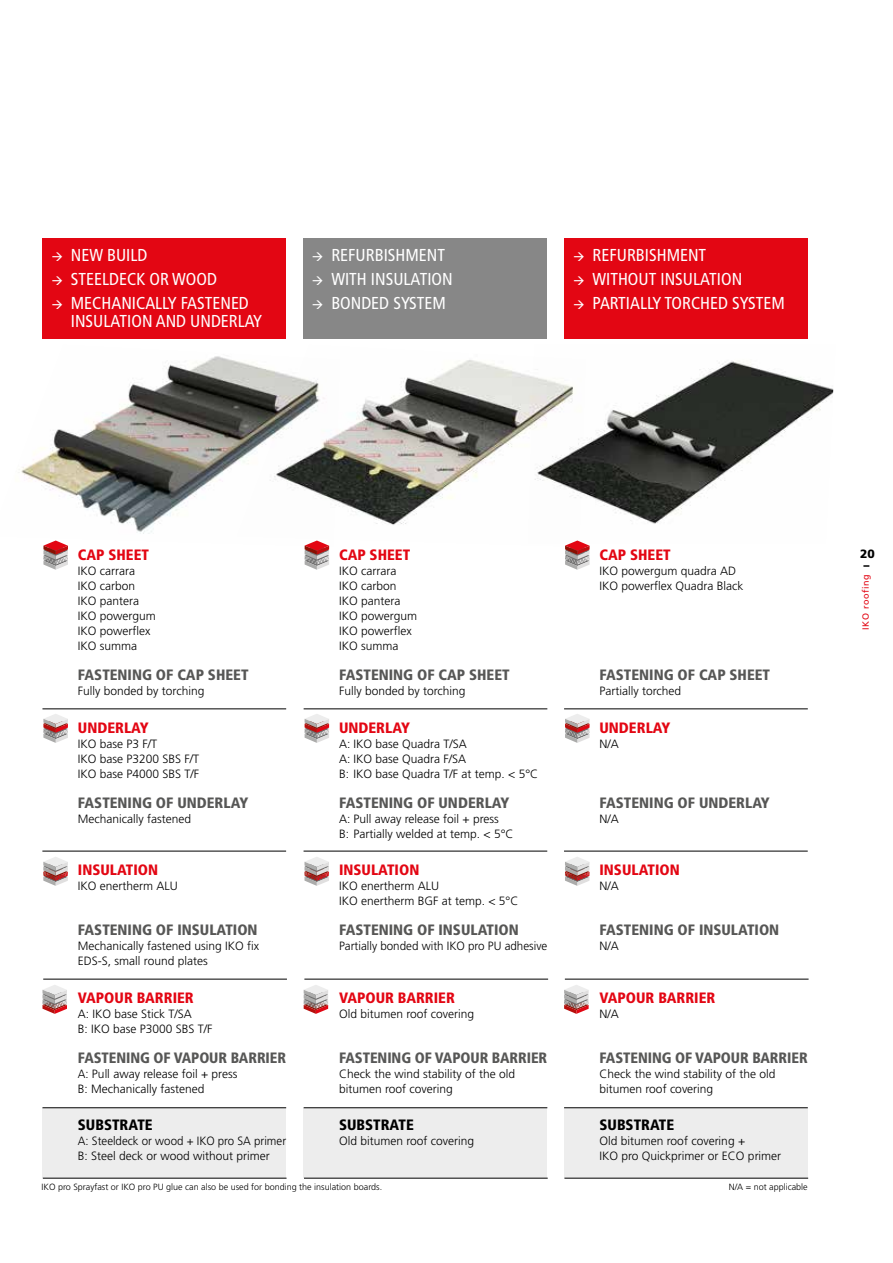
<style>
.page{position:relative;width:893px;height:1263px;background:#fff}
.page>*{position:absolute;margin:0;border:0;box-sizing:border-box;transform-origin:0 0}
.t1{font:condensed 17.25px/18px "Frutiger";color:#fff}
.t2{font:900 condensed 15px "Frutiger";color:#575756}
.t3{font:900 condensed 15px "Frutiger";color:#e30613}
.t4{font:900 condensed 15px "Frutiger";color:#000}
.t5{font:300 12px/15px "Frutiger LT Pro";color:#000}
.t6{font:300 12px/15px "Frutiger LT Pro";color:#000;scale:.96 1}
.t7{font:900 12px "Frutiger";color:#000}
.t8{font:300 9px "Frutiger LT Pro";color:#000}
.t9{font:9px "Frutiger";letter-spacing:.07em;color:#e30613}
</style>
<div class="page">
<div style="left:42px;top:238px;width:244px;height:100px;background:#e30613"></div>
<div style="left:564px;top:238px;width:244px;height:100px;background:#e30613"></div>
<div style="left:303px;top:238px;width:244px;height:100px;background:#878787"></div>
<img style="left:586px;top:361px;width:248px;height:163px">
<img style="left:340px;top:360px;width:246px;height:165px">
<img style="left:18px;top:356px;width:322px;height:191px">
<div style="left:42px;top:1108px;width:244px;height:70px;background:#ededed"></div>
<div style="left:304px;top:1108px;width:243px;height:70px;background:#ededed"></div>
<div style="left:564px;top:1108px;width:244px;height:70px;background:#ededed"></div>
<hr style="left:42px;top:1107px;width:244px;height:1px;background:#000">
<hr style="left:304px;top:1107px;width:243px;height:1px;background:#000">
<hr style="left:564px;top:1107px;width:244px;height:1px;background:#000">
<svg style="left:43px;top:540px;width:25px;height:30px"></svg>
<svg style="left:305px;top:540px;width:24px;height:30px"></svg>
<svg style="left:565px;top:540px;width:25px;height:30px"></svg>
<svg style="left:42px;top:985px;width:25px;height:29px"></svg>
<svg style="left:304px;top:985px;width:24px;height:29px"></svg>
<svg style="left:564px;top:985px;width:25px;height:29px"></svg>
<svg style="left:43px;top:714px;width:25px;height:29px"></svg>
<svg style="left:305px;top:714px;width:24px;height:29px"></svg>
<svg style="left:565px;top:714px;width:25px;height:29px"></svg>
<hr style="left:42px;top:709px;width:244px;height:1px;background:#000">
<hr style="left:304px;top:709px;width:243px;height:1px;background:#000">
<hr style="left:564px;top:709px;width:244px;height:1px;background:#000">
<svg style="left:43px;top:857px;width:25px;height:29px"></svg>
<svg style="left:304px;top:857px;width:25px;height:29px"></svg>
<svg style="left:565px;top:857px;width:24px;height:29px"></svg>
<hr style="left:42px;top:851px;width:244px;height:1px;background:#000">
<hr style="left:304px;top:851px;width:243px;height:1px;background:#000">
<hr style="left:564px;top:851px;width:244px;height:1px;background:#000">
<hr style="left:43px;top:979px;width:244px;height:1px;background:#000">
<hr style="left:304px;top:979px;width:244px;height:1px;background:#000">
<hr style="left:565px;top:979px;width:244px;height:1px;background:#000">
<hr style="left:43px;top:1178px;width:244px;height:1px;background:#000">
<hr style="left:304px;top:1178px;width:244px;height:1px;background:#000">
<hr style="left:564px;top:1178px;width:244px;height:1px;background:#000">
<svg style="left:863px;top:565px;width:6px;height:2px"></svg>
<h1 class="t1" style="left:51px;top:246px;width:98px">→ NEW BUILD</h1>
<h1 class="t1" style="left:51px;top:270px;width:167px">→ STEELDECK OR WOOD</h1>
<h1 class="t1" style="left:71px;top:294px;width:193px;text-indent:-19px">→ MECHANICALLY FASTENED<br>INSULATION AND UNDERLAY</h1>
<h1 class="t1" style="left:312px;top:246px;width:135px">→ REFURBISHMENT</h1>
<h1 class="t1" style="left:312px;top:270px;width:142px">→ WITH INSULATION</h1>
<h1 class="t1" style="left:312px;top:294px;width:136px">→ BONDED SYSTEM</h1>
<h1 class="t1" style="left:573px;top:246px;width:135px">→ REFURBISHMENT</h1>
<h1 class="t1" style="left:573px;top:270px;width:171px">→ WITHOUT INSULATION</h1>
<h1 class="t1" style="left:573px;top:294px;width:213px">→ PARTIALLY TORCHED SYSTEM</h1>
<p class="t3" style="left:78px;top:546px;width:73px">CAP SHEET</p>
<p class="t5" style="left:78px;top:564px;width:80px">IKO carrara<br>IKO carbon<br>IKO pantera<br>IKO powergum<br>IKO powerflex<br>IKO summa</p>
<p class="t2" style="left:78px;top:666px;width:172px">FASTENING OF CAP SHEET</p>
<p class="t5" style="left:78px;top:684px;width:128px">Fully bonded by torching</p>
<p class="t3" style="left:78px;top:719px;width:72px">UNDERLAY</p>
<p class="t5" style="left:78px;top:736px;width:123px">IKO base P3 F/T<br>IKO base P3200 SBS F/T<br>IKO base P4000 SBS T/F</p>
<p class="t2" style="left:78px;top:794px;width:172px">FASTENING OF UNDERLAY</p>
<p class="t5" style="left:78px;top:811px;width:115px">Mechanically fastened</p>
<p class="t3" style="left:78px;top:861px;width:82px">INSULATION</p>
<p class="t5" style="left:78px;top:879px;width:101px">IKO enertherm ALU</p>
<p class="t2" style="left:78px;top:921px;width:181px">FASTENING OF INSULATION</p>
<p class="t5" style="left:78px;top:939px;width:183px">Mechanically fastened using IKO fix<br>EDS-S, small round plates</p>
<p class="t3" style="left:78px;top:989px;width:117px">VAPOUR BARRIER</p>
<p class="t5" style="left:78px;top:1006px;width:136px">A: IKO base Stick T/SA<br>B: IKO base P3000 SBS T/F</p>
<p class="t2" style="left:78px;top:1049px;width:210px">FASTENING OF VAPOUR BARRIER</p>
<p class="t6" style="left:78px;top:1066px;width:168px">A: Pull away release foil + press<br>B: Mechanically fastened</p>
<p class="t4" style="left:78px;top:1116px;width:76px">SUBSTRATE</p>
<p class="t6" style="left:78px;top:1134px;width:218px">A: Steeldeck or wood + IKO pro SA primer<br>B: Steel deck or wood without primer</p>
<p class="t3" style="left:339px;top:546px;width:73px">CAP SHEET</p>
<p class="t5" style="left:339px;top:564px;width:80px">IKO carrara<br>IKO carbon<br>IKO pantera<br>IKO powergum<br>IKO powerflex<br>IKO summa</p>
<p class="t2" style="left:339px;top:666px;width:172px">FASTENING OF CAP SHEET</p>
<p class="t5" style="left:339px;top:684px;width:128px">Fully bonded by torching</p>
<p class="t3" style="left:339px;top:719px;width:72px">UNDERLAY</p>
<p class="t5" style="left:339px;top:736px;width:201px">A: IKO base Quadra T/SA<br>A: IKO base Quadra F/SA<br>B: IKO base Quadra T/F at temp. &lt; 5°C</p>
<p class="t2" style="left:339px;top:794px;width:172px">FASTENING OF UNDERLAY</p>
<p class="t5" style="left:339px;top:811px;width:176px">A: Pull away release foil + press<br>B: Partially welded at temp. &lt; 5°C</p>
<p class="t3" style="left:339px;top:861px;width:82px">INSULATION</p>
<p class="t5" style="left:339px;top:879px;width:181px">IKO enertherm ALU<br>IKO enertherm BGF at temp. &lt; 5°C</p>
<p class="t2" style="left:339px;top:921px;width:181px">FASTENING OF INSULATION</p>
<p class="t5" style="left:339px;top:939px;width:210px">Partially bonded with IKO pro PU adhesive</p>
<p class="t3" style="left:339px;top:989px;width:117px">VAPOUR BARRIER</p>
<p class="t5" style="left:339px;top:1006px;width:137px">Old bitumen roof covering</p>
<p class="t2" style="left:339px;top:1049px;width:210px">FASTENING OF VAPOUR BARRIER</p>
<p class="t5" style="left:339px;top:1066px;width:178px">Check the wind stability of the old bitumen roof covering</p>
<p class="t4" style="left:339px;top:1116px;width:76px">SUBSTRATE</p>
<p class="t5" style="left:339px;top:1134px;width:137px">Old bitumen roof covering</p>
<p class="t8" style="left:42px;top:1182px;width:342px">IKO pro Sprayfast or IKO pro PU glue can also be used for bonding the insulation boards.</p>
<p class="t3" style="left:599px;top:546px;width:73px">CAP SHEET</p>
<p class="t5" style="left:599px;top:564px;width:145px">IKO powergum quadra AD<br>IKO powerflex Quadra Black</p>
<p class="t2" style="left:599px;top:666px;width:172px">FASTENING OF CAP SHEET</p>
<p class="t5" style="left:599px;top:684px;width:83px">Partially torched</p>
<p class="t3" style="left:599px;top:719px;width:72px">UNDERLAY</p>
<p class="t5" style="left:599px;top:736px;width:21px">N/A</p>
<p class="t2" style="left:599px;top:794px;width:172px">FASTENING OF UNDERLAY</p>
<p class="t5" style="left:599px;top:811px;width:21px">N/A</p>
<p class="t3" style="left:599px;top:861px;width:82px">INSULATION</p>
<p class="t5" style="left:599px;top:879px;width:21px">N/A</p>
<p class="t2" style="left:599px;top:921px;width:181px">FASTENING OF INSULATION</p>
<p class="t5" style="left:599px;top:939px;width:21px">N/A</p>
<p class="t3" style="left:599px;top:989px;width:117px">VAPOUR BARRIER</p>
<p class="t5" style="left:599px;top:1006px;width:21px">N/A</p>
<p class="t2" style="left:599px;top:1049px;width:210px">FASTENING OF VAPOUR BARRIER</p>
<p class="t5" style="left:599px;top:1066px;width:178px">Check the wind stability of the old bitumen roof covering</p>
<p class="t4" style="left:599px;top:1116px;width:76px">SUBSTRATE</p>
<p class="t5" style="left:599px;top:1134px;width:183px">Old bitumen roof covering +<br>IKO pro Quickprimer or ECO primer</p>
<p class="t8" style="left:729px;top:1182px;width:80px">N/A = not applicable</p>
<p class="t7" style="left:860px;top:547px;width:16px">20</p>
<p class="t9" style="left:860px;top:630px;width:57px;rotate:-90deg">IKO roofing</p>
</div>
